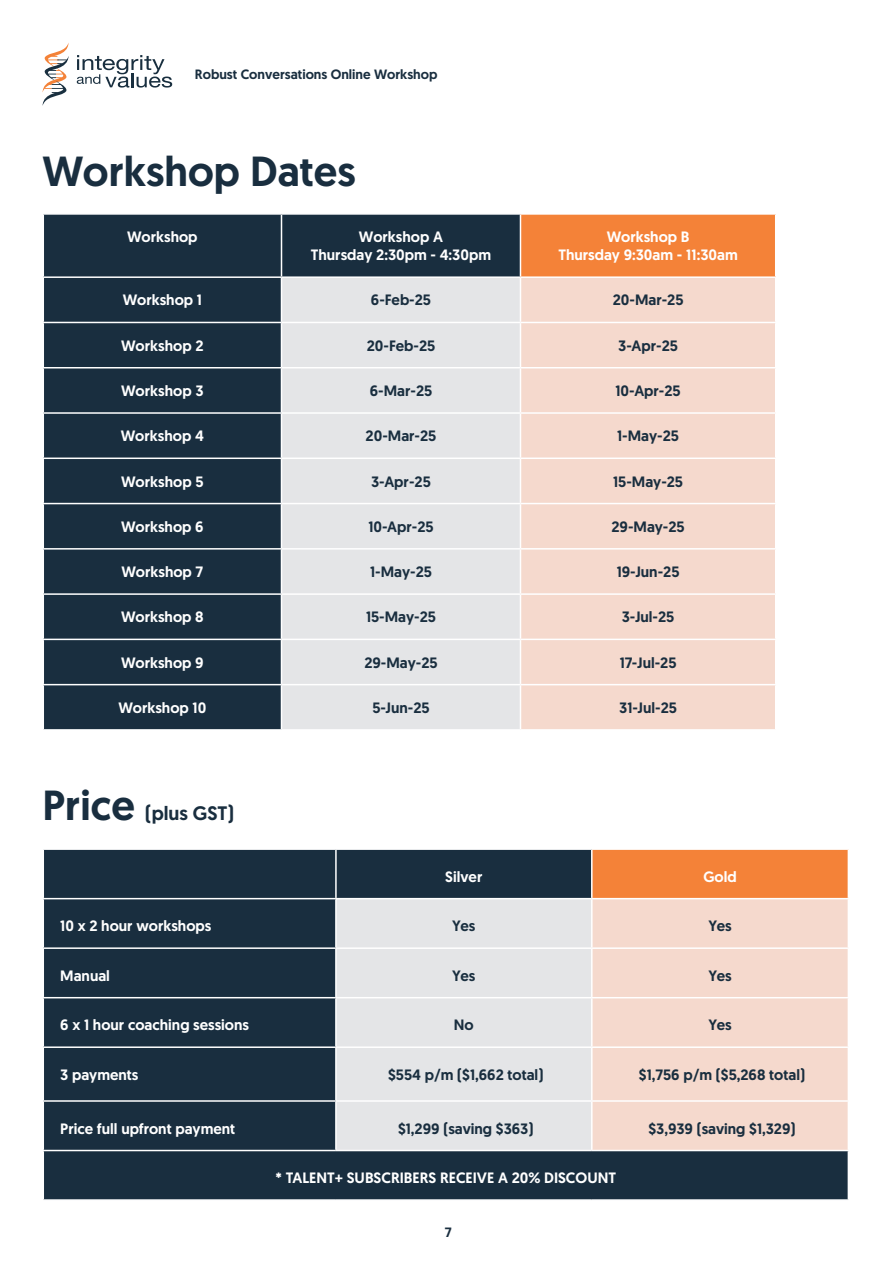
<style>
.page{position:relative;width:893px;height:1263px;background:#fff}
.page>*{position:absolute;margin:0;border:0;box-sizing:border-box;transform-origin:0 0}
.t1{font:500 42px "Geomanist";color:#192e3f}
.t2{font:500 19.5px "Geomanist";color:#192e3f}
.Graph_Headings{font:500 15px/18px "Geomanist";color:#fff;text-align:center}
.Graph_Sub_Heading{font:500 15px "Geomanist";color:#192e3f}
.Small_Text{font:500 13.5px "Geomanist";color:#192e3f}
.s1{font-size:42px}
</style>
<div class="page">
<svg style="left:43px;top:43px;width:26px;height:62px"></svg>
<svg style="left:77px;top:55px;width:95px;height:33px"></svg>
<div style="left:44px;top:850px;width:804px;height:349px;background:#192e3f"></div>
<div style="left:592px;top:849px;width:256px;height:50px;background:#f48238"></div>
<div style="left:337px;top:899px;width:254px;height:251px;background:#e4e5e7"></div>
<div style="left:593px;top:899px;width:255px;height:251px;background:#f5d9cd"></div>
<hr style="left:336px;top:898px;width:256px;height:1px;background:#fff">
<hr style="left:336px;top:947px;width:256px;height:2px;background:#fff">
<hr style="left:336px;top:997px;width:256px;height:1px;background:#fff">
<hr style="left:336px;top:1046px;width:256px;height:2px;background:#fff">
<hr style="left:336px;top:1100px;width:256px;height:2px;background:#fff">
<hr style="left:592px;top:848px;width:257px;height:2px;background:#fff">
<hr style="left:591px;top:850px;width:2px;height:48px;background:#fff">
<hr style="left:592px;top:898px;width:257px;height:1px;background:#fff">
<hr style="left:591px;top:899px;width:2px;height:48px;background:#fff">
<hr style="left:592px;top:947px;width:257px;height:2px;background:#fff">
<hr style="left:591px;top:949px;width:2px;height:48px;background:#fff">
<hr style="left:592px;top:997px;width:257px;height:1px;background:#fff">
<hr style="left:591px;top:998px;width:2px;height:48px;background:#fff">
<hr style="left:592px;top:1046px;width:257px;height:2px;background:#fff">
<hr style="left:591px;top:1048px;width:2px;height:52px;background:#fff">
<hr style="left:592px;top:1100px;width:257px;height:2px;background:#fff">
<hr style="left:591px;top:1102px;width:2px;height:48px;background:#fff">
<hr style="left:335px;top:850px;width:2px;height:48px;background:#fff">
<hr style="left:43px;top:898px;width:293px;height:1px;background:#fff">
<hr style="left:335px;top:899px;width:2px;height:48px;background:#fff">
<hr style="left:43px;top:947px;width:293px;height:2px;background:#fff">
<hr style="left:335px;top:949px;width:2px;height:48px;background:#fff">
<hr style="left:43px;top:997px;width:293px;height:1px;background:#fff">
<hr style="left:335px;top:998px;width:2px;height:48px;background:#fff">
<hr style="left:43px;top:1046px;width:293px;height:2px;background:#fff">
<hr style="left:335px;top:1048px;width:2px;height:52px;background:#fff">
<hr style="left:43px;top:1100px;width:293px;height:2px;background:#fff">
<hr style="left:335px;top:1102px;width:2px;height:48px;background:#fff">
<hr style="left:43px;top:1150px;width:293px;height:1px;background:#fff">
<hr style="left:336px;top:1150px;width:256px;height:1px;background:#fff">
<hr style="left:592px;top:1150px;width:257px;height:1px;background:#fff">
<div style="left:44px;top:215px;width:476px;height:514px;background:#192e3f"></div>
<div style="left:520px;top:214px;width:256px;height:63px;background:#f48238"></div>
<div style="left:282px;top:278px;width:238px;height:451px;background:#e4e5e7"></div>
<div style="left:521px;top:278px;width:254px;height:451px;background:#f5d9cd"></div>
<hr style="left:43px;top:276px;width:238px;height:2px;background:#fff">
<hr style="left:43px;top:322px;width:238px;height:1px;background:#fff">
<hr style="left:43px;top:367px;width:238px;height:1px;background:#fff">
<hr style="left:43px;top:412px;width:238px;height:2px;background:#fff">
<hr style="left:43px;top:457px;width:238px;height:2px;background:#fff">
<hr style="left:43px;top:503px;width:238px;height:1px;background:#fff">
<hr style="left:43px;top:548px;width:238px;height:2px;background:#fff">
<hr style="left:43px;top:593px;width:238px;height:2px;background:#fff">
<hr style="left:43px;top:639px;width:238px;height:1px;background:#fff">
<hr style="left:43px;top:684px;width:238px;height:1px;background:#fff">
<hr style="left:281px;top:278px;width:1px;height:44px;background:#fff">
<hr style="left:281px;top:322px;width:239px;height:1px;background:#fff">
<hr style="left:281px;top:323px;width:1px;height:44px;background:#fff">
<hr style="left:281px;top:367px;width:239px;height:1px;background:#fff">
<hr style="left:281px;top:368px;width:1px;height:44px;background:#fff">
<hr style="left:281px;top:412px;width:239px;height:2px;background:#fff">
<hr style="left:281px;top:414px;width:1px;height:43px;background:#fff">
<hr style="left:281px;top:457px;width:239px;height:2px;background:#fff">
<hr style="left:281px;top:459px;width:1px;height:44px;background:#fff">
<hr style="left:281px;top:503px;width:239px;height:1px;background:#fff">
<hr style="left:281px;top:504px;width:1px;height:44px;background:#fff">
<hr style="left:281px;top:548px;width:239px;height:2px;background:#fff">
<hr style="left:281px;top:550px;width:1px;height:43px;background:#fff">
<hr style="left:281px;top:593px;width:239px;height:2px;background:#fff">
<hr style="left:281px;top:595px;width:1px;height:44px;background:#fff">
<hr style="left:281px;top:639px;width:239px;height:1px;background:#fff">
<hr style="left:281px;top:640px;width:1px;height:44px;background:#fff">
<hr style="left:281px;top:684px;width:239px;height:1px;background:#fff">
<hr style="left:281px;top:685px;width:1px;height:44px;background:#fff">
<hr style="left:520px;top:322px;width:256px;height:1px;background:#fff">
<hr style="left:520px;top:367px;width:256px;height:1px;background:#fff">
<hr style="left:520px;top:412px;width:256px;height:2px;background:#fff">
<hr style="left:520px;top:457px;width:256px;height:2px;background:#fff">
<hr style="left:520px;top:503px;width:256px;height:1px;background:#fff">
<hr style="left:520px;top:548px;width:256px;height:2px;background:#fff">
<hr style="left:520px;top:593px;width:256px;height:2px;background:#fff">
<hr style="left:520px;top:639px;width:256px;height:1px;background:#fff">
<hr style="left:520px;top:684px;width:256px;height:1px;background:#fff">
<hr style="left:281px;top:215px;width:1px;height:61px;background:#fff">
<hr style="left:520px;top:213px;width:256px;height:2px;background:#fff">
<hr style="left:520px;top:215px;width:1px;height:61px;background:#fff">
<hr style="left:775px;top:215px;width:1px;height:61px;background:#fff">
<hr style="left:281px;top:276px;width:239px;height:2px;background:#fff">
<hr style="left:520px;top:276px;width:256px;height:2px;background:#fff">
<p class="Small_Text" style="left:195px;top:66px;width:244px">Robust Conversations Online Workshop</p>
<p class="t1" style="left:43px;top:143px;width:315px">Workshop Dates</p>
<p class="Graph_Headings" style="left:127px;top:228px;width:72px">Workshop</p>
<p class="Graph_Headings" style="left:311px;top:228px;width:182px">Workshop A<br>Thursday 2:30pm - 4:30pm</p>
<p class="Graph_Headings" style="left:607px;top:228px;width:84px">Workshop B</p>
<p class="Graph_Headings" style="left:558px;top:246px;width:181px">Thursday 9:30am - 11:30am</p>
<p class="Graph_Headings" style="left:123px;top:291px;width:81px">Workshop 1</p>
<p class="Graph_Sub_Heading" style="left:371px;top:290px;width:62px">6-Feb-25</p>
<p class="Graph_Sub_Heading" style="left:613px;top:290px;width:72px">20-Mar-25</p>
<p class="Graph_Headings" style="left:121px;top:336px;width:84px">Workshop 2</p>
<p class="Graph_Sub_Heading" style="left:367px;top:335px;width:70px">20-Feb-25</p>
<p class="Graph_Sub_Heading" style="left:618px;top:335px;width:61px">3-Apr-25</p>
<p class="Graph_Headings" style="left:121px;top:382px;width:84px">Workshop 3</p>
<p class="Graph_Sub_Heading" style="left:370px;top:381px;width:64px">6-Mar-25</p>
<p class="Graph_Sub_Heading" style="left:615px;top:381px;width:67px">10-Apr-25</p>
<p class="Graph_Headings" style="left:121px;top:427px;width:85px">Workshop 4</p>
<p class="Graph_Sub_Heading" style="left:366px;top:426px;width:72px">20-Mar-25</p>
<p class="Graph_Sub_Heading" style="left:617px;top:426px;width:63px">1-May-25</p>
<p class="Graph_Headings" style="left:121px;top:472px;width:84px">Workshop 5</p>
<p class="Graph_Sub_Heading" style="left:371px;top:471px;width:61px">3-Apr-25</p>
<p class="Graph_Sub_Heading" style="left:613px;top:471px;width:71px">15-May-25</p>
<p class="Graph_Headings" style="left:121px;top:517px;width:84px">Workshop 6</p>
<p class="Graph_Sub_Heading" style="left:368px;top:517px;width:67px">10-Apr-25</p>
<p class="Graph_Sub_Heading" style="left:611px;top:517px;width:75px">29-May-25</p>
<p class="Graph_Headings" style="left:121px;top:563px;width:83px">Workshop 7</p>
<p class="Graph_Sub_Heading" style="left:370px;top:562px;width:63px">1-May-25</p>
<p class="Graph_Sub_Heading" style="left:617px;top:562px;width:64px">19-Jun-25</p>
<p class="Graph_Headings" style="left:121px;top:608px;width:84px">Workshop 8</p>
<p class="Graph_Sub_Heading" style="left:366px;top:607px;width:71px">15-May-25</p>
<p class="Graph_Sub_Heading" style="left:622px;top:607px;width:54px">3-Jul-25</p>
<p class="Graph_Headings" style="left:121px;top:653px;width:84px">Workshop 9</p>
<p class="Graph_Sub_Heading" style="left:364px;top:652px;width:75px">29-May-25</p>
<p class="Graph_Sub_Heading" style="left:620px;top:652px;width:58px">17-Jul-25</p>
<p class="Graph_Headings" style="left:118px;top:698px;width:89px">Workshop 10</p>
<p class="Graph_Sub_Heading" style="left:372px;top:698px;width:59px">5-Jun-25</p>
<p class="Graph_Sub_Heading" style="left:619px;top:698px;width:59px">31-Jul-25</p>
<p class="t2" style="left:43px;top:800px;width:193px"><span class="s1">Price</span> (plus GST)</p>
<p class="Graph_Headings" style="left:445px;top:867px;width:39px">Silver</p>
<p class="Graph_Headings" style="left:703px;top:867px;width:35px">Gold</p>
<p class="Graph_Headings" style="left:60px;top:917px;width:153px">10 x 2 hour workshops</p>
<p class="Graph_Sub_Heading" style="left:452px;top:916px;width:25px">Yes</p>
<p class="Graph_Sub_Heading" style="left:708px;top:916px;width:25px">Yes</p>
<p class="Graph_Headings" style="left:60px;top:966px;width:51px">Manual</p>
<p class="Graph_Sub_Heading" style="left:452px;top:965px;width:25px">Yes</p>
<p class="Graph_Sub_Heading" style="left:708px;top:965px;width:25px">Yes</p>
<p class="Graph_Headings" style="left:60px;top:1016px;width:190px">6 x 1 hour coaching sessions</p>
<p class="Graph_Sub_Heading" style="left:454px;top:1015px;width:21px">No</p>
<p class="Graph_Sub_Heading" style="left:708px;top:1015px;width:25px">Yes</p>
<p class="Graph_Headings" style="left:60px;top:1065px;width:80px">3 payments</p>
<p class="Graph_Sub_Heading" style="left:388px;top:1064px;width:157px">$554 p/m ($1,662 total)</p>
<p class="Graph_Sub_Heading" style="left:639px;top:1064px;width:168px">$1,756 p/m ($5,268 total)</p>
<p class="Graph_Headings" style="left:60px;top:1119px;width:177px">Price full upfront payment</p>
<p class="Graph_Sub_Heading" style="left:398px;top:1118px;width:137px">$1,299 (saving $363)</p>
<p class="Graph_Sub_Heading" style="left:648px;top:1118px;width:149px">$3,939 (saving $1,329)</p>
<p class="Graph_Headings" style="left:276px;top:1168px;width:342px">* TALENT+ SUBSCRIBERS RECEIVE A 20% DISCOUNT</p>
<p class="Small_Text" style="left:445px;top:1223px;width:8px">7</p>
</div>
